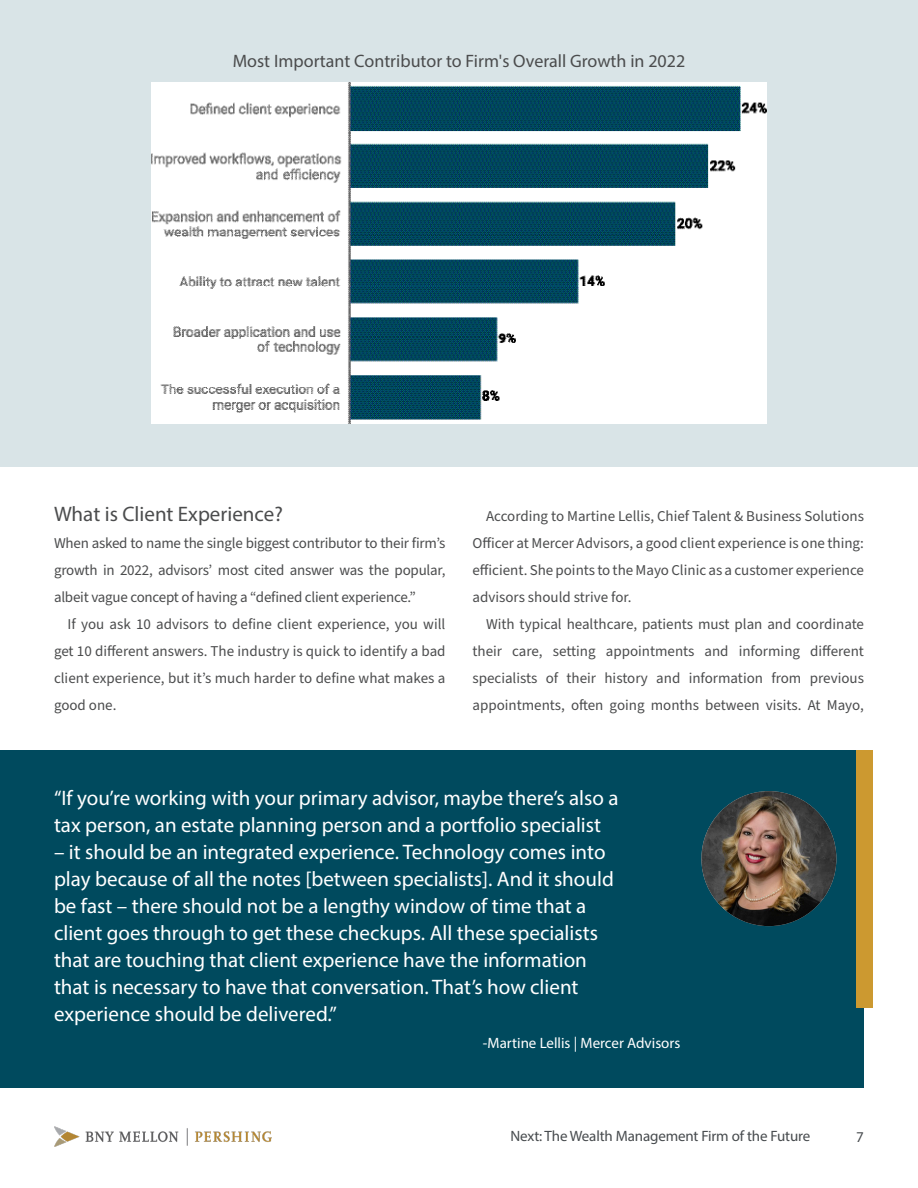
<style>
.page{position:relative;width:918px;height:1188px;background:#fff}
.page>*{position:absolute;margin:0;border:0;box-sizing:border-box;transform-origin:0 0}
.Headlines{font:21px/27px "Myriad Pro";color:#fff}
.Headlines-2{font:21px "Myriad Pro";color:#4b4c4d}
.Headlines-3{font:18px "Myriad Pro";color:#4b4c4d}
.Headlines-4{font:15px/27px "Source Sans Pro";color:#4b4c4d;text-align:justify}
.t1{font:15px "Myriad Pro";letter-spacing:-.01em;color:#474b4e}
.Headlines-5{font:15px "Myriad Pro";color:#fff}
</style>
<div class="page">
<img style="left:54px;top:1127px;width:217px;height:20px">
<div style="left:0;top:750px;width:864px;height:338px;background:#004a5e"></div>
<div style="left:856px;top:750px;width:16px;height:257px;background:#cc9930"></div>
<img style="left:701px;top:791px;width:135px;height:135px;border-radius:67px">
<div style="left:0;top:0;width:918px;height:466px;background:#d9e4e7"></div>
<img style="left:152px;top:82px;width:615px;height:341px">
<p class="Headlines-3" style="left:233px;top:50px;width:454px">Most Important Contributor to Firm's Overall Growth in 2022</p>
<p class="Headlines-2" style="left:54px;top:501px;width:230px">What is Client Experience?</p>
<p class="Headlines-4" style="left:54px;top:530px;width:393px">When asked to name the single biggest contributor to their firm’s growth in 2022, advisors’ most cited answer was the popular, albeit vague concept of having a “defined client experience.”</p>
<p class="Headlines-4" style="left:54px;top:611px;width:393px;text-indent:14px">If you ask 10 advisors to define client experience, you will get 10 different answers. The industry is quick to identify a bad client experience, but it’s much harder to define what makes a good one.</p>
<p class="Headlines-4" style="left:472px;top:503px;width:393px;text-indent:14px">According to Martine Lellis, Chief Talent &amp; Business Solutions Officer at Mercer Advisors, a good client experience is one thing: efficient. She points to the Mayo Clinic as a customer experience advisors should strive for.</p>
<p class="Headlines-4" style="left:472px;top:611px;width:393px;text-indent:14px">With typical healthcare, patients must plan and coordinate their care, setting appointments and informing different specialists of their history and information from previous appointments, often going months between visits. At Mayo,</p>
<p class="Headlines" style="left:54px;top:784px;width:566px">“If you’re working with your primary advisor, maybe there’s also a tax person, an estate planning person and a portfolio specialist</p>
<p class="Headlines" style="left:54px;top:838px;width:561px">– it should be an integrated experience. Technology comes into play because of all the notes [between specialists]. And it should be fast – there should not be a lengthy window of time that a client goes through to get these checkups. All these specialists that are touching that client experience have the information that is necessary to have that conversation. That’s how client experience should be delivered.”</p>
<p class="Headlines-5" style="left:483px;top:1034px;width:199px">-Martine Lellis | Mercer Advisors</p>
<p class="t1" style="left:510px;top:1127px;width:301px">Next: The Wealth Management Firm of the Future</p>
<p class="t1" style="left:856px;top:1127px;width:9px">7</p>
</div>
